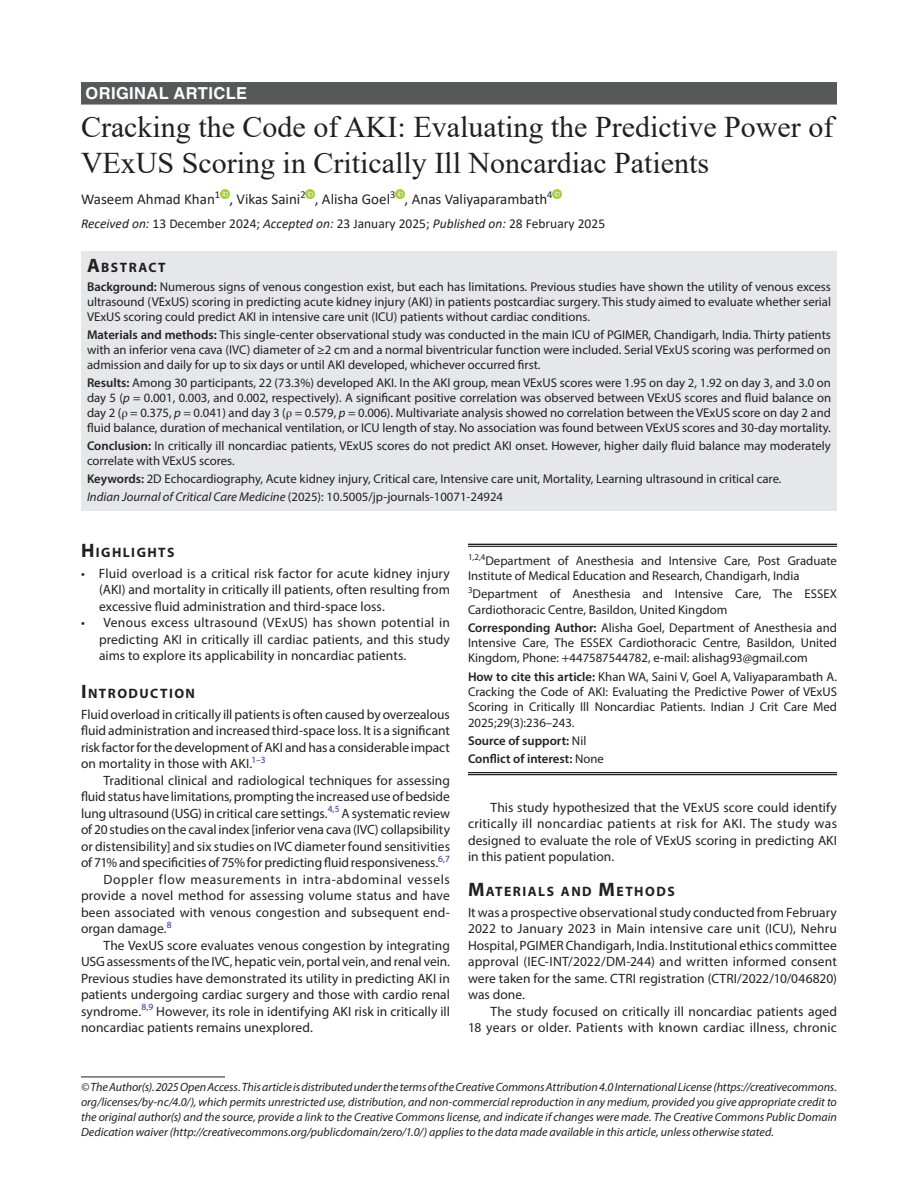
<style>
.page{position:relative;width:918px;height:1188px;background:#fff}
.page>*{position:absolute;margin:0;border:0;box-sizing:border-box;transform-origin:0 0}
.t1{font:30px/36px "Times New Roman";color:#231f20}
.ArticleType{font:700 16.5px "Helvetica LT Std";letter-spacing:.025em;color:#fff}
.AuthorName{font:15px "Calibri";color:#231f20}
.Head-1{font:700 13.65px "Myriad Pro";letter-spacing:.105em;color:#231f20}
.AbstractTitle{font:700 13.65px "Myriad Pro";letter-spacing:.105em;color:#231f20}
.Para-Indent{font:13.5px/16.5px "Myriad Pro";letter-spacing:.005em;color:#231f20;text-align:justify}
.Para-NoIndent{font:13.5px/16.5px "Myriad Pro";color:#231f20;text-align:justify}
.List-Bullet{font:13.5px/16.5px "Myriad Pro";color:#231f20;text-align:justify}
.PAS_History{font:13.5px "Calibri";color:#231f20}
.Abstract-Para-first{font:12.75px/15px "Myriad Pro";color:#231f20;text-align:justify}
.How_to_Cite{font:12.75px/15.3px "Myriad Pro";color:#231f20;text-align:justify}
.Corresponding_Author{font:12.75px/15.3px "Myriad Pro";color:#231f20;text-align:justify}
.Keywords{font:12.75px "Myriad Pro";color:#231f20}
.Affiliation-first{font:12.75px/15.3px "Myriad Pro";color:#231f20}
.Affiliation{font:12.75px/15.3px "Myriad Pro";color:#231f20}
.JT_DOI{font:12.75px "Myriad Pro";color:#231f20}
.COI{font:600 12.75px "Myriad Pro";color:#231f20}
.Source{font:600 12.75px "Myriad Pro";color:#231f20}
.FootNote{font:italic 12px/15px "Myriad Pro";color:#231f20;text-align:justify}
.s1{font-style:italic}
.s2{font-size:19.5px}
.s3{font-weight:600}
.s4{font-family:"STIX General"}
.s5{font-weight:400}
</style>
<div class="page">
<div style="left:81px;top:82px;width:756px;height:23px;background:#57585a"></div>
<div style="left:81px;top:251px;width:756px;height:26px;background:#e6e7e9"></div>
<div style="left:81px;top:276px;width:756px;height:54px;background:#e6e7e9"></div>
<div style="left:81px;top:324px;width:756px;height:54px;background:#e6e7e9"></div>
<div style="left:81px;top:372px;width:756px;height:69px;background:#e6e7e9"></div>
<div style="left:81px;top:435px;width:756px;height:39px;background:#e6e7e9"></div>
<div style="left:81px;top:468px;width:756px;height:24px;background:#e6e7e9"></div>
<div style="left:81px;top:486px;width:756px;height:24px;background:#e6e7e9"></div>
<svg style="left:220px;top:189px;width:9px;height:9px"></svg>
<svg style="left:306px;top:189px;width:9px;height:9px"></svg>
<svg style="left:395px;top:189px;width:10px;height:9px"></svg>
<svg style="left:553px;top:189px;width:9px;height:9px"></svg>
<hr style="left:81px;top:1077px;width:144px;height:1px;background:#231f20">
<hr style="left:468px;top:544px;width:369px;height:1px;background:#231f20">
<hr style="left:468px;top:546px;width:369px;height:1px;background:#231f20">
<hr style="left:468px;top:772px;width:369px;height:1px;background:#231f20">
<hr style="left:468px;top:774px;width:369px;height:1px;background:#231f20">
<p class="ArticleType" style="left:86px;top:83px;width:163px">ORIGINAL ARTICLE</p>
<p class="t1" style="left:81px;top:108px;width:754px">Cracking the Code of AKI: Evaluating the Predictive Power of<br>VExUS Scoring in Critically Ill Noncardiac Patients</p>
<p class="AuthorName" style="left:81px;top:189px;width:473px">Waseem Ahmad Khan<sup>1</sup> , Vikas Saini<sup>2</sup> , Alisha Goel<sup>3</sup> , Anas Valiyaparambath<sup>4</sup></p>
<p class="PAS_History" style="left:81px;top:214px;width:526px"><span class="s1">Received on:</span> 13 December 2024; <span class="s1">Accepted on:</span> 23 January 2025; <span class="s1">Published on:</span> 28 February 2025</p>
<p class="AbstractTitle" style="left:87px;top:258px;width:80px"><span class="s2">A</span>BSTRACT</p>
<p class="Abstract-Para-first" style="left:87px;top:279px;width:746px"><span class="s3">Background:</span> Numerous signs of venous congestion exist, but each has limitations. Previous studies have shown the utility of venous excess ultrasound (VExUS) scoring in predicting acute kidney injury (AKI) in patients postcardiac surgery. This study aimed to evaluate whether serial VExUS scoring could predict AKI in intensive care unit (ICU) patients without cardiac conditions.</p>
<p class="Abstract-Para-first" style="left:87px;top:327px;width:746px"><span class="s3">Materials and methods:</span> This single-center observational study was conducted in the main ICU of PGIMER, Chandigarh, India. Thirty patients with an inferior vena cava (IVC) diameter of ≥2 cm and a normal biventricular function were included. Serial VExUS scoring was performed on admission and daily for up to six days or until AKI developed, whichever occurred first.</p>
<p class="Abstract-Para-first" style="left:87px;top:375px;width:746px"><span class="s3">Results:</span> Among 30 participants, 22 (73.3%) developed AKI. In the AKI group, mean VExUS scores were 1.95 on day 2, 1.92 on day 3, and 3.0 on day 5 (<span class="s1">p</span> = 0.001, 0.003, and 0.002, respectively). A significant positive correlation was observed between VExUS scores and fluid balance on day 2 (<span class="s4">ρ</span> = 0.375, <span class="s1">p</span> = 0.041) and day 3 (<span class="s4">ρ</span> = 0.579, <span class="s1">p</span> = 0.006). Multivariate analysis showed no correlation between the VExUS score on day 2 and fluid balance, duration of mechanical ventilation, or ICU length of stay. No association was found between VExUS scores and 30-day mortality.</p>
<p class="Abstract-Para-first" style="left:87px;top:438px;width:745px"><span class="s3">Conclusion:</span> In critically ill noncardiac patients, VExUS scores do not predict AKI onset. However, higher daily fluid balance may moderately correlate with VExUS scores.</p>
<p class="Keywords" style="left:87px;top:471px;width:696px"><span class="s3">Keywords:</span> 2D Echocardiography, Acute kidney injury, Critical care, Intensive care unit, Mortality, Learning ultrasound in critical care.</p>
<p class="JT_DOI" style="left:87px;top:489px;width:418px"><span class="s1">Indian Journal of Critical Care Medicine</span> (2025): 10.5005/jp-journals-10071-24924</p>
<p class="Head-1" style="left:81px;top:543px;width:95px"><span class="s2">H</span>IGHLIGHTS</p>
<p class="List-Bullet" style="left:99px;top:565px;width:353px;text-indent:-18px">• Fluid overload is a critical risk factor for acute kidney injury (AKI) and mortality in critically ill patients, often resulting from excessive fluid administration and third-space loss.</p>
<p class="List-Bullet" style="left:99px;top:614px;width:352px;text-indent:-18px">• Venous excess ultrasound (VExUS) has shown potential in predicting AKI in critically ill cardiac patients, and this study aims to explore its applicability in noncardiac patients.</p>
<p class="Head-1" style="left:81px;top:684px;width:116px"><span class="s2">I</span> NTRODUCTION</p>
<p class="Para-NoIndent" style="left:81px;top:706px;width:371px">Fluid overload in critically ill patients is often caused by overzealous fluid administration and increased third-space loss. It is a significant risk factor for the development of AKI and has a considerable impact on mortality in those with AKI.<sup>1–3</sup></p>
<p class="Para-Indent" style="left:81px;top:772px;width:371px;text-indent:22px">Traditional clinical and radiological techniques for assessing fluid status have limitations, prompting the increased use of bedside lung ultrasound (USG) in critical care settings.<sup>4,5</sup> A systematic review of 20 studies on the caval index [inferior vena cava (IVC) collapsibility or distensibility] and six studies on IVC diameter found sensitivities of 71% and specificities of 75% for predicting fluid responsiveness.<sup>6,7</sup></p>
<p class="Para-Indent" style="left:81px;top:871px;width:370px;text-indent:22px">Doppler flow measurements in intra-abdominal vessels provide a novel method for assessing volume status and have been associated with venous congestion and subsequent end&shy;organ damage.<sup>8</sup></p>
<p class="Para-Indent" style="left:81px;top:937px;width:371px;text-indent:22px">The VexUS score evaluates venous congestion by integrating USG assessments of the IVC, hepatic vein, portal vein, and renal vein.<br>Previous studies have demonstrated its utility in predicting AKI in patients undergoing cardiac surgery and those with cardio renal syndrome.<sup>8,9</sup> However, its role in identifying AKI risk in critically ill noncardiac patients remains unexplored.</p>
<p class="Affiliation-first" style="left:468px;top:553px;width:370px"><sup>1,2,4</sup>Department of Anesthesia and Intensive Care, Post Graduate<br>Institute of Medical Education and Research, Chandigarh, India</p>
<p class="Affiliation" style="left:468px;top:586px;width:371px"><sup>3</sup>Department of Anesthesia and Intensive Care, The ESSEX<br>Cardiothoracic Centre, Basildon, United Kingdom</p>
<p class="Corresponding_Author" style="left:468px;top:620px;width:371px"><span class="s3">Corresponding Author:</span> Alisha Goel, Department of Anesthesia and Intensive Care, The ESSEX Cardiothoracic Centre, Basildon, United Kingdom, Phone: +447587544782, e-mail: alishag93@gmail.com</p>
<p class="How_to_Cite" style="left:468px;top:669px;width:371px"><span class="s3">How to cite this article:</span> Khan WA, Saini V, Goel A, Valiyaparambath A.<br>Cracking the Code of AKI: Evaluating the Predictive Power of VExUS Scoring in Critically Ill Noncardiac Patients. Indian J Crit Care Med 2025;29(3):236–243.</p>
<p class="Source" style="left:468px;top:733px;width:120px">Source of support: <span class="s5">Nil</span></p>
<p class="COI" style="left:468px;top:751px;width:137px">Conflict of interest: <span class="s5">None</span></p>
<p class="Para-Indent" style="left:468px;top:799px;width:371px;text-indent:22px">This study hypothesized that the VExUS score could identify critically ill noncardiac patients at risk for AKI. The study was designed to evaluate the role of VExUS scoring in predicting AKI in this patient population.</p>
<p class="Head-1" style="left:468px;top:882px;width:208px"><span class="s2">M</span>ATERIALS AND <span class="s2">M</span>ETHODS</p>
<p class="Para-NoIndent" style="left:468px;top:904px;width:371px">It was a prospective observational study conducted from February 2022 to January 2023 in Main intensive care unit (ICU), Nehru Hospital, PGIMER Chandigarh, India. Institutional ethics committee approval (IEC-INT/2022/DM-244) and written informed consent were taken for the same. CTRI registration (CTRI/2022/10/046820) was done.</p>
<p class="Para-Indent" style="left:468px;top:1003px;width:371px;text-align:right">The study focused on critically ill noncardiac patients aged<br>18 years or older. Patients with known cardiac illness, chronic</p>
<p class="FootNote" style="left:81px;top:1079px;width:758px">© The Author(s). 2025 Open Access. This article is distributed under the terms of the Creative Commons Attribution 4.0 International License (https://creativecommons. org/licenses/by-nc/4.0/), which permits unrestricted use, distribution, and non-commercial reproduction in any medium, provided you give appropriate credit to the original author(s) and the source, provide a link to the Creative Commons license, and indicate if changes were made. The Creative Commons Public Domain Dedication waiver (http://creativecommons.org/publicdomain/zero/1.0/) applies to the data made available in this article, unless otherwise stated.</p>
</div>
